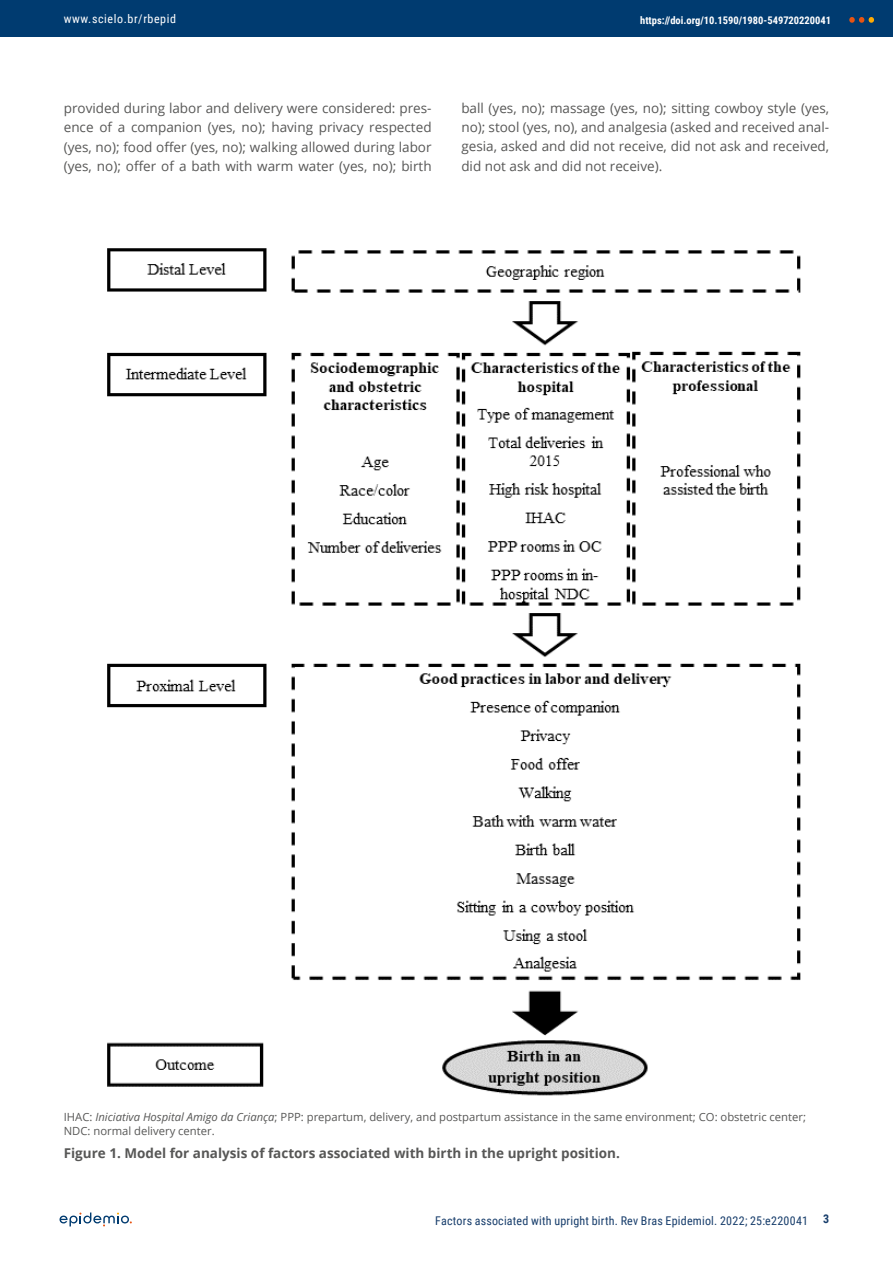
<style>
.page{position:relative;width:893px;height:1263px;background:#fff}
.page>*{position:absolute;margin:0;border:0;box-sizing:border-box;transform-origin:0 0}
.t1{font:13.5px/19.5px "Open Sans";color:#575756;text-align:justify}
.t2{font:700 13.5px "Open Sans";color:#575756}
.t3{font:12px "Roboto Condensed";letter-spacing:.015em;color:#173d6b}
.t4{font:12px "Roboto Condensed";letter-spacing:.05em;color:#fff}
.t5{font:700 12px "Roboto Condensed";color:#173d6b}
.t6{font:11.25px/13.5px "Open Sans";color:#575756}
.t7{font:700 10.5px "Roboto Condensed";color:#fff}
.s1{font-style:italic}
</style>
<div class="page">
<div style="left:0;top:0;width:893px;height:36px;background:#003b70"></div>
<svg style="left:849px;top:17px;width:25px;height:6px"></svg>
<svg style="left:60px;top:1212px;width:72px;height:14px"></svg>
<img style="left:107px;top:248px;width:694px;height:848px">
<p class="t4" style="left:64px;top:10px;width:114px">www.scielo.br/rbepid</p>
<p class="t7" style="left:640px;top:12px;width:192px">https://doi.org/10.1590/1980-549720220041</p>
<p class="t1" style="left:64px;top:98px;width:369px">provided during labor and delivery were considered: pres&shy;ence of a companion (yes, no); having privacy respected (yes, no); food offer (yes, no); walking allowed during labor (yes, no); offer of a bath with warm water (yes, no); birth</p>
<p class="t1" style="left:461px;top:97px;width:369px">ball (yes, no); massage (yes, no); sitting cowboy style (yes, no); stool (yes, no), and analgesia (asked and received anal&shy;gesia, asked and did not receive, did not ask and received, did not ask and did not receive).</p>
<p class="t6" style="left:64px;top:1110px;width:744px">IHAC: <span class="s1">Iniciativa Hospital Amigo da Criança</span>; PPP: prepartum, delivery, and postpartum assistance in the same environment; CO: obstetric center;<br>NDC: normal delivery center.</p>
<p class="t2" style="left:64px;top:1143px;width:558px">Figure 1. Model for analysis of factors associated with birth in the upright position.</p>
<p class="t3" style="left:435px;top:1212px;width:374px">Factors associated with upright birth. Rev Bras Epidemiol. 2022; 25:e220041</p>
<p class="t5" style="left:823px;top:1211px;width:8px">3</p>
</div>
